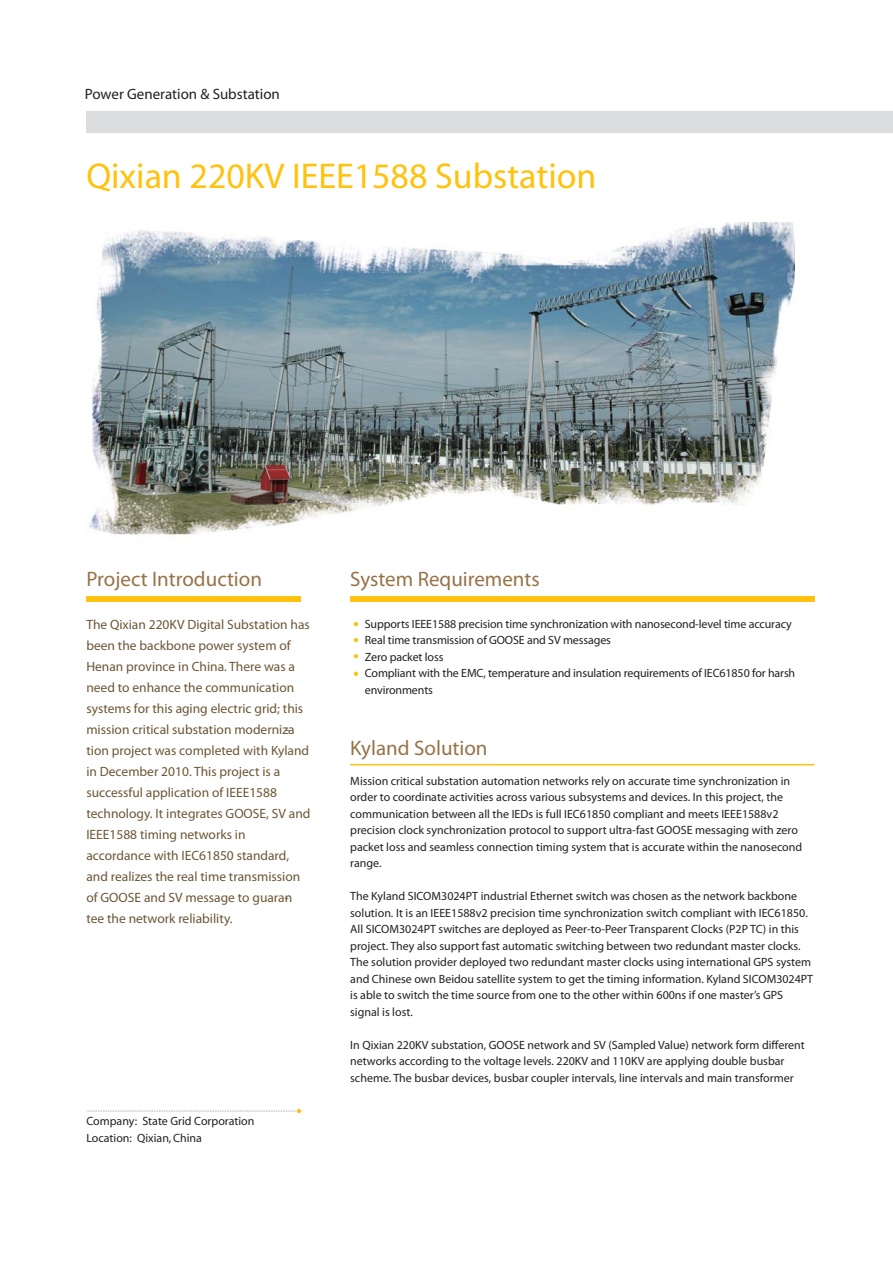
<style>
.page{position:relative;width:893px;height:1263px;background:#fff}
.page>*{position:absolute;margin:0;border:0;box-sizing:border-box;transform-origin:0 0}
.t1{font:36px "Myriad";color:#ffc20e}
.t2{font:21px "Myriad Pro";color:#967348}
.t3{font:15px "Myriad";color:#231f20}
.t4{font:300 13.5px/21px "Myriad Pro";color:#6c5635}
.t5{font:300 12px/16.5px "Myriad Pro";color:#231f20}
.t6{font:12px/16.5px "Myriad";color:#231f20}
.s1{font-family:"Myriad Pro";font-weight:300}
</style>
<div class="page">
<div style="left:86px;top:596px;width:215px;height:6px;background:#ffc20e"></div>
<div style="left:350px;top:596px;width:464px;height:6px;background:#ffc20e"></div>
<div style="left:86px;top:111px;width:807px;height:22px;background:#dcddde"></div>
<svg style="left:354px;top:654px;width:4px;height:4px"></svg>
<svg style="left:354px;top:672px;width:4px;height:4px"></svg>
<svg style="left:354px;top:622px;width:4px;height:4px"></svg>
<svg style="left:354px;top:638px;width:4px;height:4px"></svg>
<svg style="left:86px;top:1109px;width:215px;height:4px"></svg>
<hr style="left:350px;top:764px;width:464px;height:1px;background:#ffc20e">
<img style="left:89px;top:222px;width:706px;height:313px">
<p class="t3" style="left:85px;top:88px;width:196px">Power Generation &amp; Substation</p>
<h1 class="t1" style="left:86px;top:163px;width:512px">Qixian 220KV IEEE1588 Substation</h1>
<h2 class="t2" style="left:86px;top:571px;width:177px">Project Introduction</h2>
<p class="t4" style="left:86px;top:615px;width:225px">The Qixian 220KV Digital Substation has been the backbone power system of Henan province in China. There was a need to enhance the communication systems for this aging electric grid; this mission critical substation moderniza&shy;tion project was completed with Kyland in December 2010. This project is a successful application of IEEE1588 technology. It integrates GOOSE, SV and IEEE1588 timing networks in accordance with IEC61850 standard, and realizes the real time transmission of GOOSE and SV message to guaran&shy;tee the network reliability.</p>
<p class="t6" style="left:86px;top:1114px;width:170px"><span class="s1">Company:</span> State Grid Corporation<br><span class="s1">Location:</span> Qixian, China</p>
<h2 class="t2" style="left:350px;top:571px;width:191px">System Requirements</h2>
<p class="t5" style="left:365px;top:616px;width:432px">Supports IEEE1588 precision time synchronization with nanosecond-level time accuracy Real time transmission of GOOSE and SV messages<br>Zero packet loss<br>Compliant with the EMC, temperature and insulation requirements of IEC61850 for harsh environments</p>
<h2 class="t2" style="left:350px;top:740px;width:139px">Kyland Solution</h2>
<p class="t5" style="left:350px;top:773px;width:453px">Mission critical substation automation networks rely on accurate time synchronization in order to coordinate activities across various subsystems and devices. In this project, the communication between all the IEDs is full IEC61850 compliant and meets IEEE1588v2 precision clock synchronization protocol to support ultra-fast GOOSE messaging with zero packet loss and seamless connection timing system that is accurate within the nanosecond range.</p>
<p class="t5" style="left:350px;top:889px;width:464px">The Kyland SICOM3024PT industrial Ethernet switch was chosen as the network backbone solution. It is an IEEE1588v2 precision time synchronization switch compliant with IEC61850.<br>All SICOM3024PT switches are deployed as Peer-to-Peer Transparent Clocks (P2P TC) in this project. They also support fast automatic switching between two redundant master clocks.<br>The solution provider deployed two redundant master clocks using international GPS system and Chinese own Beidou satellite system to get the timing information. Kyland SICOM3024PT is able to switch the time source from one to the other within 600ns if one master’s GPS signal is lost.</p>
<p class="t5" style="left:350px;top:1037px;width:456px">In Qixian 220KV substation, GOOSE network and SV (Sampled Value) network form different networks according to the voltage levels. 220KV and 110KV are applying double busbar scheme. The busbar devices, busbar coupler intervals, line intervals and main transformer</p>
</div>
